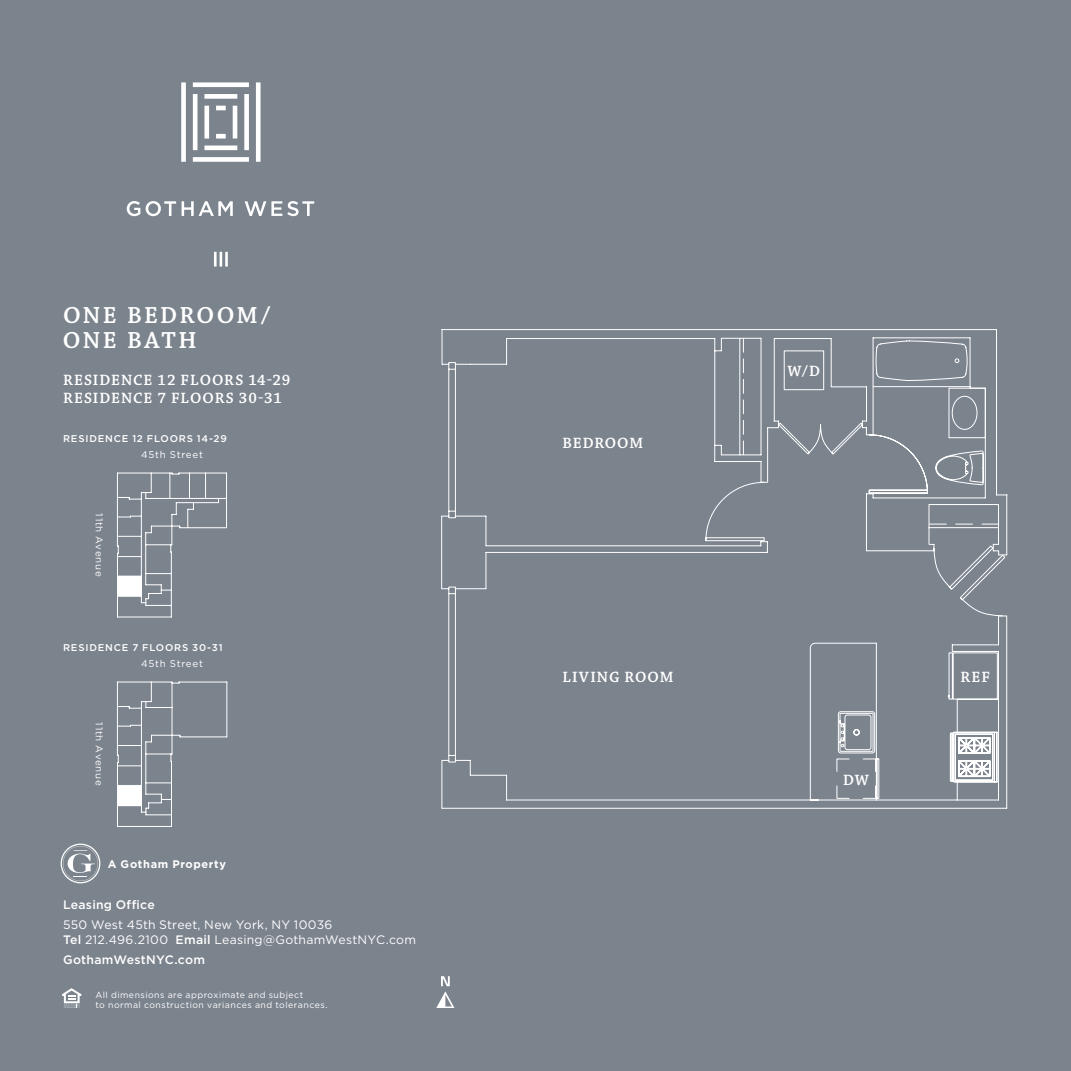
<style>
.page{position:relative;width:1071px;height:1071px;background:#7b838d}
.page>*{position:absolute;margin:0;border:0;box-sizing:border-box;transform-origin:0 0}
.t1{font:600 24.5px/25.4px "Chaparral Pro";letter-spacing:.09em;color:#fff}
.t2{font:600 15.75px/18.4px "Chaparral Pro";letter-spacing:.06em;color:#fff}
.t3{font:12.25px/14.7px "Gotham HTF";letter-spacing:.02em;color:#fff}
.t4{font:500 12.25px "Gotham HTF";letter-spacing:.02em;color:#fff}
.t5{font:700 11.03px "Gotham HTF";letter-spacing:.06em;color:#fff}
.t6{font:500 9.8px "Gotham HTF";letter-spacing:.085em;color:#fff}
.t7{font:9.8px "Gotham HTF";letter-spacing:.07em;color:#fff}
.t8{font:8.75px/10.5px "Gotham HTF";letter-spacing:.055em;color:#fff}
.s1{font-weight:500}
</style>
<div class="page">
<svg style="left:127px;top:82px;width:187px;height:185px"></svg>
<svg style="left:62px;top:988px;width:19px;height:20px"></svg>
<svg style="left:61px;top:844px;width:39px;height:39px"></svg>
<svg style="left:436px;top:976px;width:18px;height:32px"></svg>
<hr style="left:145px;top:533px;width:1px;height:52px;background:#fff">
<hr style="left:146px;top:498px;width:81px;height:1px;background:#fff">
<svg style="left:205px;top:474px;width:1px;height:24px"></svg>
<hr style="left:226px;top:473px;width:1px;height:55px;background:#fff">
<hr style="left:141px;top:493px;width:1px;height:110px;background:#fff">
<svg style="left:118px;top:573px;width:53px;height:4px"></svg>
<hr style="left:176px;top:502px;width:43px;height:1px;background:#fff">
<svg style="left:118px;top:526px;width:62px;height:11px"></svg>
<hr style="left:171px;top:552px;width:1px;height:65px;background:#fff">
<hr style="left:171px;top:514px;width:1px;height:31px;background:#fff">
<hr style="left:118px;top:617px;width:53px;height:1px;background:#fff">
<hr style="left:179px;top:473px;width:48px;height:1px;background:#fff">
<svg style="left:118px;top:474px;width:34px;height:26px"></svg>
<hr style="left:117px;top:473px;width:1px;height:73px;background:#fff">
<hr style="left:180px;top:527px;width:46px;height:1px;background:#fff">
<svg style="left:118px;top:516px;width:23px;height:2px"></svg>
<hr style="left:117px;top:553px;width:1px;height:64px;background:#fff">
<svg style="left:117px;top:544px;width:55px;height:13px"></svg>
<svg style="left:187px;top:473px;width:7px;height:55px"></svg>
<hr style="left:117px;top:473px;width:55px;height:1px;background:#fff">
<svg style="left:169px;top:473px;width:10px;height:42px"></svg>
<svg style="left:118px;top:584px;width:53px;height:22px"></svg>
<div style="left:117px;top:576px;width:24px;height:20px;background:#fff"></div>
<hr style="left:145px;top:742px;width:1px;height:52px;background:#fff">
<hr style="left:226px;top:682px;width:1px;height:55px;background:#fff">
<hr style="left:141px;top:702px;width:1px;height:110px;background:#fff">
<svg style="left:118px;top:782px;width:53px;height:4px"></svg>
<svg style="left:118px;top:735px;width:62px;height:11px"></svg>
<hr style="left:171px;top:761px;width:1px;height:65px;background:#fff">
<hr style="left:172px;top:682px;width:1px;height:72px;background:#fff">
<hr style="left:118px;top:826px;width:54px;height:1px;background:#fff">
<hr style="left:179px;top:682px;width:48px;height:1px;background:#fff">
<hr style="left:117px;top:682px;width:1px;height:73px;background:#fff">
<hr style="left:180px;top:736px;width:47px;height:1px;background:#fff">
<svg style="left:118px;top:725px;width:23px;height:2px"></svg>
<hr style="left:117px;top:763px;width:1px;height:63px;background:#fff">
<svg style="left:117px;top:754px;width:55px;height:12px"></svg>
<svg style="left:118px;top:682px;width:62px;height:27px"></svg>
<svg style="left:118px;top:794px;width:53px;height:21px"></svg>
<div style="left:117px;top:786px;width:24px;height:19px;background:#fff"></div>
<svg style="left:441px;top:329px;width:567px;height:480px"></svg>
<svg style="left:836px;top:783px;width:40px;height:16px"></svg>
<svg style="left:441px;top:337px;width:558px;height:446px"></svg>
<svg style="left:929px;top:543px;width:77px;height:74px"></svg>
<svg style="left:935px;top:450px;width:49px;height:36px"></svg>
<hr style="left:996px;top:330px;width:1px;height:165px;background:#fff">
<svg style="left:743px;top:338px;width:1px;height:117px"></svg>
<svg style="left:929px;top:524px;width:70px;height:1px"></svg>
<h1 class="t1" style="left:63px;top:303px;width:209px">ONE BEDROOM/<br>ONE BATH</h1>
<h2 class="t2" style="left:63px;top:371px;width:229px">RESIDENCE 12 FLOORS 14-29<br>RESIDENCE 7 FLOORS 30-31</h2>
<p class="t6" style="left:63px;top:433px;width:165px">residence 12 FLOORS 14-29</p>
<p class="t7" style="left:141px;top:449px;width:63px">45th Street</p>
<p class="t7" style="left:105px;top:513px;width:65px;rotate:90deg">11th Avenue</p>
<p class="t6" style="left:63px;top:642px;width:161px">residence 7 FLOORS 30-31</p>
<p class="t7" style="left:141px;top:658px;width:63px">45th Street</p>
<p class="t7" style="left:105px;top:722px;width:65px;rotate:90deg">11th Avenue</p>
<p class="t5" style="left:108px;top:858px;width:120px">A Gotham Property</p>
<h3 class="t4" style="left:63px;top:898px;width:93px">Leasing Office</h3>
<h3 class="t3" style="left:63px;top:918px;width:355px">550 West 45th Street, New York, NY 10036<br><span class="s1">Tel</span> 212.496.2100 <span class="s1">Email</span> Leasing@GothamWestNYC.com</h3>
<h3 class="t4" style="left:63px;top:953px;width:144px">GothamWestNYC.com</h3>
<p class="t8" style="left:96px;top:989px;width:234px">All dimensions are approximate and subject<br>to normal construction variances and tolerances.</p>
<h2 class="t2" style="left:563px;top:434px;width:81px">BEDROOM</h2>
<h2 class="t2" style="left:562px;top:668px;width:111px">LIVING ROOM</h2>
<h2 class="t2" style="left:788px;top:362px;width:34px">W/D</h2>
<h2 class="t2" style="left:843px;top:771px;width:27px">DW</h2>
<h2 class="t2" style="left:961px;top:668px;width:31px">REF</h2>
</div>
